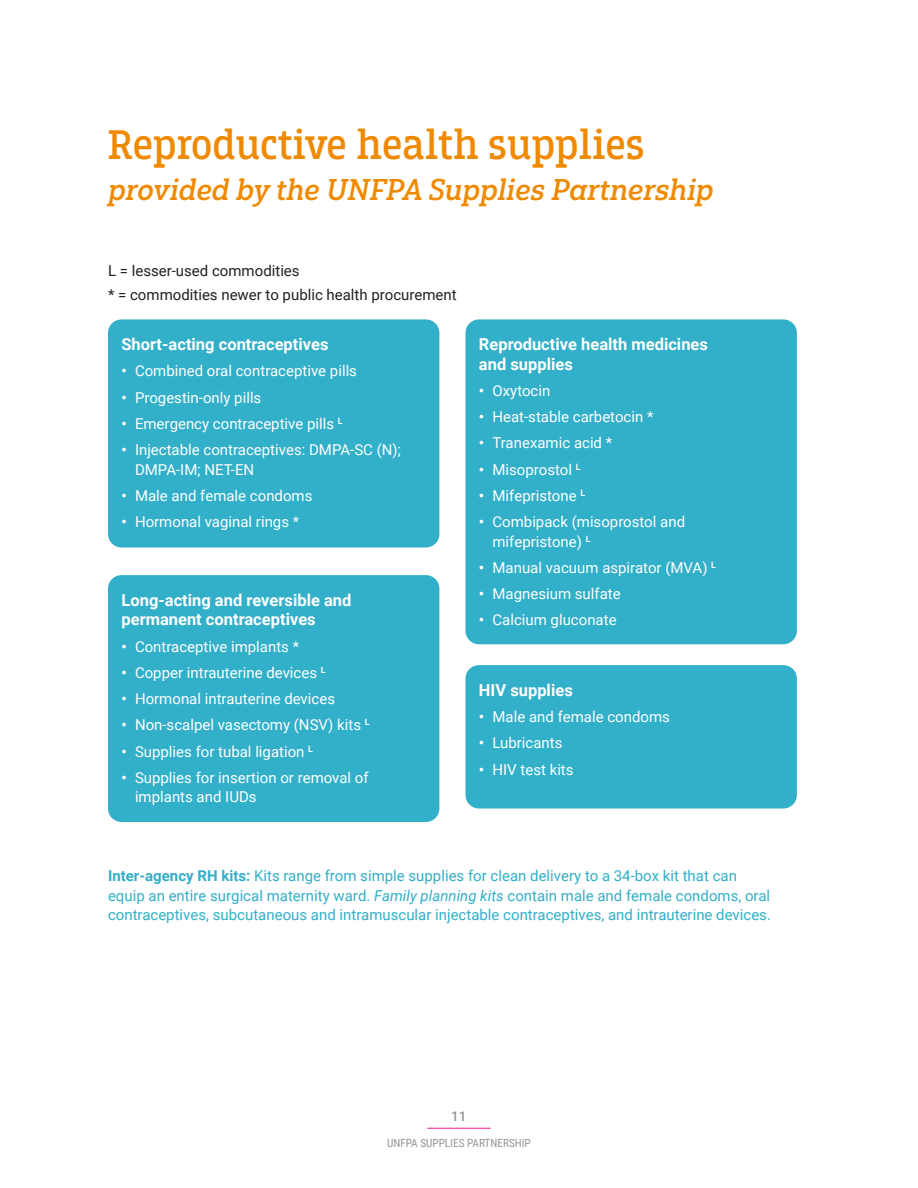
<style>
.page{position:relative;width:918px;height:1188px;background:#fff}
.page>*{position:absolute;margin:0;border:0;box-sizing:border-box;transform-origin:0 0}
.SUBHEAD_1{font:43.5px "Breakers Slab";color:#ef8a00}
.SUBHEAD_1-2{font:30px "Yorkten Slab Nor Dem It";color:#ef8a00}
.robold_11_16{font:700 16.5px/19.5px "Roboto";color:#fff}
.t1{font:15px/19.5px "Roboto";color:#fff}
.figure-text{font:15px/19.5px "Roboto";color:#32afc9}
.t2{font:15px "Roboto";color:#231f20}
.t3{font:500 13.5px "Roboto";color:#939598}
.t4{font:11.25px "Roboto Condensed";color:#939598}
.s1{font-weight:700}
.s2{font-style:italic}
</style>
<div class="page">
<div style="left:108px;top:319px;width:331px;height:229px;background:#32afc9;border-radius:14px"></div>
<div style="left:108px;top:575px;width:331px;height:247px;background:#32afc9;border-radius:14px"></div>
<div style="left:465px;top:319px;width:332px;height:325px;background:#32afc9;border-radius:14px"></div>
<div style="left:465px;top:665px;width:332px;height:144px;background:#32afc9;border-radius:14px"></div>
<hr style="left:427px;top:1128px;width:64px;height:1px;background:#e31d93">
<p class="SUBHEAD_1" style="left:108px;top:119px;width:538px">Reproductive health supplies</p>
<p class="SUBHEAD_1-2" style="left:108px;top:171px;width:607px">provided by the UNFPA Supplies Partnership</p>
<p class="t2" style="left:108px;top:260px;width:193px">L = lesser-used commodities</p>
<p class="t2" style="left:108px;top:284px;width:350px">* = commodities newer to public health procurement</p>
<p class="robold_11_16" style="left:122px;top:334px;width:209px">Short-acting contraceptives</p>
<p class="t1" style="left:122px;top:361px;width:237px"><span class="s1">•</span> Combined oral contraceptive pills</p>
<p class="t1" style="left:122px;top:387px;width:141px"><span class="s1">•</span> Progestin-only pills</p>
<p class="t1" style="left:122px;top:413px;width:223px"><span class="s1">•</span> Emergency contraceptive pills <sup>L</sup></p>
<p class="t1" style="left:135px;top:440px;width:267px;text-indent:-14px"><span class="s1">•</span> Injectable contraceptives: DMPA-SC (N);<br>DMPA-IM; NET-EN</p>
<p class="t1" style="left:122px;top:485px;width:193px"><span class="s1">•</span> Male and female condoms</p>
<p class="t1" style="left:122px;top:512px;width:179px"><span class="s1">•</span> Hormonal vaginal rings *</p>
<p class="robold_11_16" style="left:122px;top:590px;width:232px">Long-acting and reversible and permanent contraceptives</p>
<p class="t1" style="left:122px;top:636px;width:179px"><span class="s1">•</span> Contraceptive implants *</p>
<p class="t1" style="left:122px;top:662px;width:206px"><span class="s1">•</span> Copper intrauterine devices <sup>L</sup></p>
<p class="t1" style="left:122px;top:689px;width:215px"><span class="s1">•</span> Hormonal intrauterine devices</p>
<p class="t1" style="left:122px;top:715px;width:250px"><span class="s1">•</span> Non-scalpel vasectomy (NSV) kits <sup>L</sup></p>
<p class="t1" style="left:122px;top:741px;width:193px"><span class="s1">•</span> Supplies for tubal ligation <sup>L</sup></p>
<p class="t1" style="left:135px;top:767px;width:235px;text-indent:-14px"><span class="s1">•</span> Supplies for insertion or removal of implants and IUDs</p>
<p class="robold_11_16" style="left:479px;top:334px;width:231px">Reproductive health medicines and supplies</p>
<p class="t1" style="left:479px;top:380px;width:73px"><span class="s1">•</span> Oxytocin</p>
<p class="t1" style="left:479px;top:407px;width:176px"><span class="s1">•</span> Heat-stable carbetocin *</p>
<p class="t1" style="left:479px;top:433px;width:135px"><span class="s1">•</span> Tranexamic acid *</p>
<p class="t1" style="left:479px;top:459px;width:103px"><span class="s1">•</span> Misoprostol <sup>L</sup></p>
<p class="t1" style="left:479px;top:485px;width:108px"><span class="s1">•</span> Mifepristone <sup>L</sup></p>
<p class="t1" style="left:492px;top:512px;width:194px;text-indent:-14px"><span class="s1">•</span> Combipack (misoprostol and mifepristone) <sup>L</sup></p>
<p class="t1" style="left:479px;top:557px;width:239px"><span class="s1">•</span> Manual vacuum aspirator (MVA) <sup>L</sup></p>
<p class="t1" style="left:479px;top:584px;width:143px"><span class="s1">•</span> Magnesium sulfate</p>
<p class="t1" style="left:479px;top:610px;width:139px"><span class="s1">•</span> Calcium gluconate</p>
<p class="robold_11_16" style="left:479px;top:680px;width:95px">HIV supplies</p>
<p class="t1" style="left:479px;top:707px;width:193px"><span class="s1">•</span> Male and female condoms</p>
<p class="t1" style="left:479px;top:733px;width:85px"><span class="s1">•</span> Lubricants</p>
<p class="t1" style="left:479px;top:759px;width:96px"><span class="s1">•</span> HIV test kits</p>
<p class="figure-text" style="left:108px;top:866px;width:664px"><span class="s1">Inter-agency RH kits:</span> Kits range from simple supplies for clean delivery to a 34‑box kit that can equip an entire surgical maternity ward. <span class="s2">Family planning kits</span> contain male and female condoms, oral contraceptives, subcutaneous and intramuscular injectable contraceptives, and intrauterine devices.</p>
<p class="t3" style="left:451px;top:1107px;width:17px">11</p>
<p class="t4" style="left:387px;top:1135px;width:145px">UNFPA SUPPLIES PARTNERSHIP</p>
</div>
